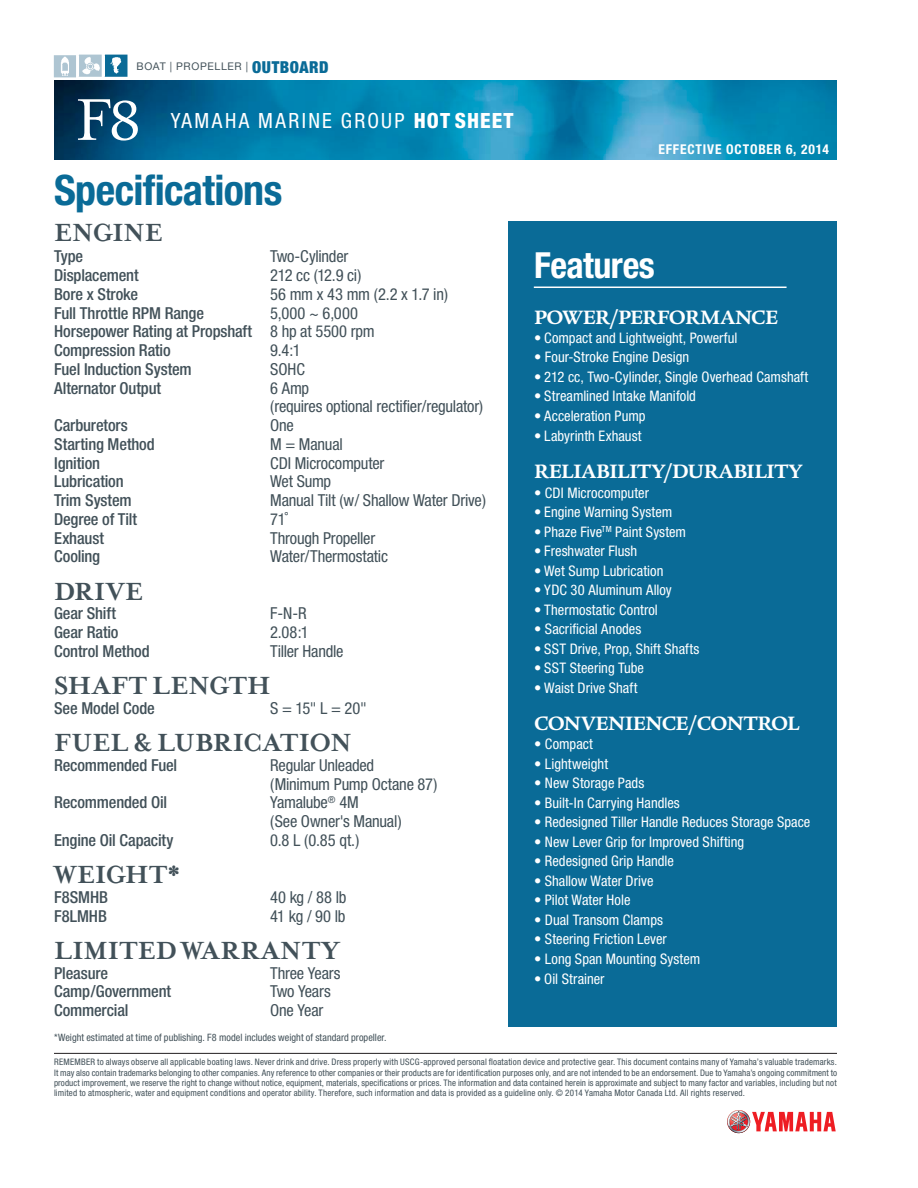
<style>
.page{position:relative;width:918px;height:1188px;background:#fff}
.page>*{position:absolute;margin:0;border:0;box-sizing:border-box;transform-origin:0 0}
.t1{font:67.65px "Mrs Eaves Roman";color:#fff}
.t2{font:700 condensed 42px "Helvetica Neue";letter-spacing:-.015em;color:#0a6b97}
.t3{font:700 condensed 36px "Helvetica Neue";letter-spacing:-.015em;color:#fff}
.t4{font:700 28.5px "Mrs Eaves";letter-spacing:.005em;color:#425159}
.t5{font:700 21px "Legacy Serif";letter-spacing:-.02em;color:#fff}
.t6{font:condensed 21px "Helvetica Neue";letter-spacing:.11em;color:#fff}
.t7{font:condensed 16.5px "Helvetica Neue";letter-spacing:-.015em;color:#425159}
.t8{font:500 condensed 16.5px "Helvetica Neue";letter-spacing:-.01em;color:#425159}
.t9{font:condensed 16.5px "Helvetica Neue";letter-spacing:.005em;color:#425159}
.t10{font:condensed 14.55px "Helvetica Neue";color:#fff}
.t11{font:700 condensed 13.5px "Helvetica Neue";letter-spacing:.065em;color:#fff}
.t12{font:10.5px "Helvetica Neue";letter-spacing:.06em;color:#425159}
.t13{font:condensed 10.2px "Helvetica Neue";color:#425159}
.t14{font:condensed 9px/10.2px "Helvetica Neue";letter-spacing:.02em;color:#425159;text-align:justify}
.s1{font-weight:900;font-stretch:condensed;font-size:16.5px;color:#0a6b97}
.s2{font-family:"Legacy Serif";font-size:61.2px}
.s3{font-weight:800}
.s4{font-weight:400}
</style>
<div class="page">
<div style="left:509px;top:221px;width:328px;height:806px;background:#0a6b97"></div>
<img style="left:54px;top:80px;width:783px;height:80px">
<img style="left:53px;top:54px;width:49px;height:24px">
<img style="left:104px;top:54px;width:24px;height:23px">
<hr style="left:534px;top:287px;width:253px;height:1px;background:#fff">
<hr style="left:54px;top:1053px;width:783px;height:1px;background:#231f20">
<svg style="left:727px;top:1110px;width:109px;height:23px"></svg>
<p class="t12" style="left:137px;top:60px;width:193px">BOAT | PROPELLER | <span class="s1">OUTBOARD</span></p>
<p class="t1" style="left:75px;top:83px;width:67px">F<span class="s2">8</span></p>
<p class="t6" style="left:171px;top:109px;width:345px">YAMAHA MARINE GROUP <span class="s3">HOT SHEET</span></p>
<p class="t2" style="left:54px;top:165px;width:230px">Specifications</p>
<p class="t4" style="left:54px;top:216px;width:111px">ENGINE</p>
<p class="t8" style="left:54px;top:247px;width:31px">Type</p>
<p class="t7" style="left:270px;top:247px;width:80px">Two-Cylinder</p>
<p class="t8" style="left:54px;top:265px;width:86px">Displacement</p>
<p class="t7" style="left:270px;top:266px;width:93px">212 cc (12.9 ci)</p>
<p class="t8" style="left:54px;top:284px;width:86px">Bore x Stroke</p>
<p class="t7" style="left:270px;top:284px;width:180px">56 mm x 43 mm (2.2 x 1.7 in)</p>
<p class="t8" style="left:54px;top:303px;width:151px">Full Throttle RPM Range</p>
<p class="t7" style="left:270px;top:303px;width:89px">5,000 ~ 6,000</p>
<p class="t8" style="left:54px;top:322px;width:322px">Horsepower Rating at Propshaft <span class="s4">8 hp at 5500 rpm</span></p>
<p class="t8" style="left:54px;top:340px;width:118px">Compression Ratio</p>
<p class="t7" style="left:270px;top:341px;width:32px">9.4:1</p>
<p class="t8" style="left:54px;top:359px;width:139px">Fuel Induction System</p>
<p class="t7" style="left:270px;top:359px;width:36px">SOHC</p>
<p class="t8" style="left:54px;top:378px;width:109px">Alternator Output</p>
<p class="t7" style="left:270px;top:378px;width:41px">6 Amp</p>
<p class="t7" style="left:270px;top:397px;width:215px">(requires optional rectifier/regulator)</p>
<p class="t8" style="left:54px;top:415px;width:75px">Carburetors</p>
<p class="t7" style="left:270px;top:416px;width:25px">One</p>
<p class="t8" style="left:54px;top:434px;width:102px">Starting Method</p>
<p class="t7" style="left:270px;top:434px;width:74px">M = Manual</p>
<p class="t8" style="left:54px;top:453px;width:47px">Ignition</p>
<p class="t7" style="left:270px;top:453px;width:116px">CDI Microcomputer</p>
<p class="t8" style="left:54px;top:472px;width:71px">Lubrication</p>
<p class="t7" style="left:270px;top:472px;width:63px">Wet Sump</p>
<p class="t8" style="left:54px;top:490px;width:79px">Trim System</p>
<p class="t7" style="left:270px;top:491px;width:218px">Manual Tilt (w/ Shallow Water Drive)</p>
<p class="t8" style="left:54px;top:509px;width:84px">Degree of Tilt</p>
<p class="t7" style="left:270px;top:509px;width:20px">71˚</p>
<p class="t8" style="left:54px;top:528px;width:51px">Exhaust</p>
<p class="t7" style="left:270px;top:528px;width:107px">Through Propeller</p>
<p class="t8" style="left:54px;top:547px;width:48px">Cooling</p>
<p class="t7" style="left:270px;top:547px;width:119px">Water/Thermostatic</p>
<p class="t4" style="left:54px;top:575px;width:91px">DRIVE</p>
<p class="t8" style="left:54px;top:604px;width:63px">Gear Shift</p>
<p class="t7" style="left:270px;top:604px;width:38px">F-N-R</p>
<p class="t8" style="left:54px;top:622px;width:66px">Gear Ratio</p>
<p class="t7" style="left:270px;top:623px;width:40px">2.08:1</p>
<p class="t8" style="left:54px;top:641px;width:97px">Control Method</p>
<p class="t7" style="left:270px;top:641px;width:75px">Tiller Handle</p>
<p class="t4" style="left:54px;top:669px;width:218px">SHAFT LENGTH</p>
<p class="t8" style="left:54px;top:698px;width:102px">See Model Code</p>
<p class="t7" style="left:270px;top:698px;width:98px">S=15"L=20"</p>
<p class="t4" style="left:54px;top:726px;width:299px">FUEL &amp; LUBRICATION</p>
<p class="t8" style="left:54px;top:755px;width:125px">Recommended Fuel</p>
<p class="t7" style="left:270px;top:755px;width:106px">Regular Unleaded</p>
<p class="t7" style="left:270px;top:774px;width:169px">(Minimum Pump Octane 87)</p>
<p class="t8" style="left:54px;top:793px;width:114px">Recommended Oil</p>
<p class="t7" style="left:270px;top:793px;width:90px">Yamalube<sup>®</sup> 4M</p>
<p class="t7" style="left:270px;top:812px;width:133px">(See Owner's Manual)</p>
<p class="t8" style="left:54px;top:830px;width:121px">Engine Oil Capacity</p>
<p class="t7" style="left:270px;top:830px;width:91px">0.8 L (0.85 qt.)</p>
<p class="t4" style="left:54px;top:858px;width:127px">WEIGHT*</p>
<p class="t8" style="left:54px;top:887px;width:55px">F8SMHB</p>
<p class="t9" style="left:270px;top:887px;width:78px">40kg/88lb</p>
<p class="t8" style="left:54px;top:906px;width:54px">F8LMHB</p>
<p class="t7" style="left:270px;top:906px;width:77px">41kg/90lb</p>
<p class="t4" style="left:54px;top:934px;width:287px">LIMITED WARRANTY</p>
<p class="t8" style="left:54px;top:963px;width:56px">Pleasure</p>
<p class="t7" style="left:270px;top:963px;width:72px">Three Years</p>
<p class="t8" style="left:54px;top:982px;width:118px">Camp/Government</p>
<p class="t7" style="left:270px;top:982px;width:62px">Two Years</p>
<p class="t8" style="left:54px;top:1000px;width:76px">Commercial</p>
<p class="t7" style="left:270px;top:1001px;width:55px">One Year</p>
<p class="t13" style="left:54px;top:1031px;width:334px">*Weight estimated at time of publishing. F8 model includes weight of standard propeller.</p>
<p class="t11" style="left:659px;top:141px;width:172px">EFFECTIVE OCTOBER 6, 2014</p>
<p class="t3" style="left:534px;top:244px;width:122px">Features</p>
<p class="t5" style="left:534px;top:305px;width:246px">POWER/PERFORMANCE</p>
<p class="t10" style="left:534px;top:329px;width:205px">• Compact and Lightweight, Powerful</p>
<p class="t10" style="left:534px;top:349px;width:157px">• Four-Stroke Engine Design</p>
<p class="t10" style="left:534px;top:368px;width:276px">• 212 cc, Two-Cylinder, Single Overhead Camshaft</p>
<p class="t10" style="left:534px;top:388px;width:163px">• Streamlined Intake Manifold</p>
<p class="t10" style="left:534px;top:407px;width:113px">• Acceleration Pump</p>
<p class="t10" style="left:534px;top:427px;width:109px">• Labyrinth Exhaust</p>
<p class="t5" style="left:534px;top:460px;width:270px">RELIABILITY/DURABILITY</p>
<p class="t10" style="left:534px;top:484px;width:116px">• CDI Microcomputer</p>
<p class="t10" style="left:534px;top:504px;width:140px">• Engine Warning System</p>
<p class="t10" style="left:534px;top:523px;width:154px">• Phaze Five<sup>TM</sup> Paint System</p>
<p class="t10" style="left:534px;top:543px;width:105px">• Freshwater Flush</p>
<p class="t10" style="left:534px;top:562px;width:131px">• Wet Sump Lubrication</p>
<p class="t10" style="left:534px;top:582px;width:139px">• YDC 30 Aluminum Alloy</p>
<p class="t10" style="left:534px;top:601px;width:125px">• Thermostatic Control</p>
<p class="t10" style="left:534px;top:621px;width:109px">• Sacrificial Anodes</p>
<p class="t10" style="left:534px;top:640px;width:167px">• SST Drive, Prop, Shift Shafts</p>
<p class="t10" style="left:534px;top:660px;width:112px">• SST Steering Tube</p>
<p class="t10" style="left:534px;top:679px;width:105px">• Waist Drive Shaft</p>
<p class="t5" style="left:534px;top:712px;width:267px">CONVENIENCE/CONTROL</p>
<p class="t10" style="left:534px;top:736px;width:60px">• Compact</p>
<p class="t10" style="left:534px;top:755px;width:76px">• Lightweight</p>
<p class="t10" style="left:534px;top:775px;width:112px">• New Storage Pads</p>
<p class="t10" style="left:534px;top:794px;width:147px">• Built-In Carrying Handles</p>
<p class="t10" style="left:534px;top:814px;width:278px">• Redesigned Tiller Handle Reduces Storage Space</p>
<p class="t10" style="left:534px;top:833px;width:212px">• New Lever Grip for Improved Shifting</p>
<p class="t10" style="left:534px;top:853px;width:141px">• Redesigned Grip Handle</p>
<p class="t10" style="left:534px;top:872px;width:121px">• Shallow Water Drive</p>
<p class="t10" style="left:534px;top:892px;width:98px">• Pilot Water Hole</p>
<p class="t10" style="left:534px;top:911px;width:131px">• Dual Transom Clamps</p>
<p class="t10" style="left:534px;top:931px;width:134px">• Steering Friction Lever</p>
<p class="t10" style="left:534px;top:950px;width:168px">• Long Span Mounting System</p>
<p class="t10" style="left:534px;top:971px;width:72px">• Oil Strainer</p>
<p class="t14" style="left:54px;top:1057px;width:785px">REMEMBER to always observe all applicable boating laws. Never drink and drive. Dress properly with USCG-approved personal floatation device and protective gear. This document contains many of Yamaha’s valuable trademarks.<br>It may also contain trademarks belonging to other companies. Any reference to other companies or their products are for identification purposes only, and are not intended to be an endorsement. Due to Yamaha’s ongoing commitment to product improvement, we reserve the right to change without notice, equipment, materials, specifications or prices. The information and data contained herein is approximate and subject to many factor and variables, including but not limited to atmospheric, water and equipment conditions and operator ability. Therefore, such information and data is provided as a guideline only. © 2014 Yamaha Motor Canada Ltd. All rights reserved.</p>
</div>
